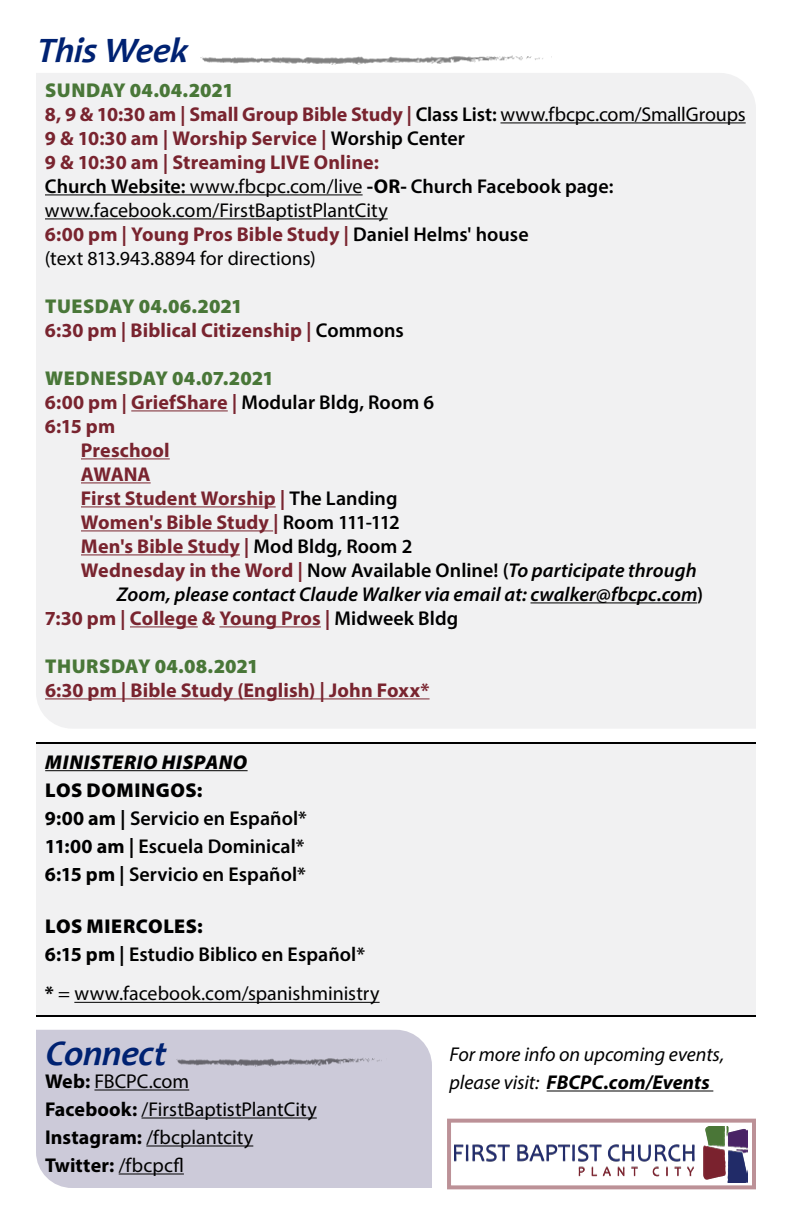
<style>
.page{position:relative;width:792px;height:1224px;background:#fff}
.page>*{position:absolute;margin:0;border:0;box-sizing:border-box;transform-origin:0 0}
.t1{font:italic 700 36px "Candara";color:#002272}
.t2{font:700 20px/24px "Myriad Pro";letter-spacing:.005em;color:#79242f}
.t3{font:600 20px/28px "Myriad Pro";letter-spacing:.005em;color:#000}
.t4{font:20px/28px "Myriad Pro";color:#000}
.t5{font:italic 600 20px "Myriad Pro";letter-spacing:.005em;color:#000}
.t6{font:italic 20px/28px "Myriad Pro";color:#000}
.t7{font:900 20px "Myriad Pro";letter-spacing:.01em;color:#497738}
.t8{font:italic 900 20px "Myriad Pro";letter-spacing:.03em;color:#000}
.s1{font-weight:900;color:#497738}
.s2{font-weight:600;color:#000}
.s3{font-weight:400;color:#000}
.s4{color:#000}
.s5{font-weight:700;color:#79242f}
.s6{font-style:italic}
.s7{font-style:normal}
.s8{font-weight:900}
.s9{font-weight:700}
</style>
<div class="page">
<img style="left:454px;top:1126px;width:294px;height:56px">
<div style="left:36px;top:1030px;width:396px;height:158px;background:#cccad9"></div>
<hr style="left:94px;top:1089px;width:95px;height:1px;background:#000">
<hr style="left:141px;top:1117px;width:176px;height:1px;background:#000">
<hr style="left:146px;top:1145px;width:107px;height:1px;background:#000">
<hr style="left:119px;top:1173px;width:65px;height:1px;background:#000">
<img style="left:176px;top:1057px;width:211px;height:9px">
<hr style="left:547px;top:1090px;width:166px;height:1px;background:#000">
<div style="left:36px;top:73px;width:720px;height:655px;background:#f1f1f2"></div>
<hr style="left:500px;top:122px;width:246px;height:1px;background:#000">
<hr style="left:45px;top:194px;width:318px;height:1px;background:#000">
<hr style="left:45px;top:218px;width:343px;height:1px;background:#000">
<hr style="left:131px;top:410px;width:97px;height:1px;background:#79242f">
<hr style="left:81px;top:458px;width:89px;height:1px;background:#79242f">
<hr style="left:81px;top:482px;width:70px;height:1px;background:#79242f">
<hr style="left:81px;top:506px;width:195px;height:1px;background:#79242f">
<hr style="left:81px;top:530px;width:192px;height:1px;background:#79242f">
<hr style="left:81px;top:554px;width:159px;height:1px;background:#79242f">
<hr style="left:531px;top:602px;width:166px;height:1px;background:#000">
<hr style="left:130px;top:626px;width:68px;height:1px;background:#79242f">
<hr style="left:219px;top:626px;width:102px;height:1px;background:#79242f">
<hr style="left:45px;top:698px;width:385px;height:1px;background:#79242f">
<img style="left:200px;top:55px;width:352px;height:9px">
<div style="left:36px;top:742px;width:720px;height:273px;background:#f1f1f2"></div>
<hr style="left:36px;top:1015px;width:720px;height:2px;background:#000">
<hr style="left:36px;top:742px;width:720px;height:2px;background:#000">
<hr style="left:45px;top:770px;width:203px;height:1px;background:#000">
<hr style="left:74px;top:1002px;width:306px;height:1px;background:#000">
<h1 class="t1" style="left:36px;top:28px;width:158px">This Week</h1>
<p class="t2" style="left:45px;top:78px;width:702px"><span class="s1">SUNDAY 04.04.2021<br></span>8, 9 &amp; 10:30 am | Small Group Bible Study | <span class="s2">Class List:</span> <span class="s3">www.fbcpc.com/SmallGroups </span>9 &amp; 10:30 am | Worship Service | <span class="s2">Worship Center<br></span>9 &amp; 10:30 am | Streaming LIVE Online:<br><span class="s2">Church Website:</span> <span class="s3">www.fbcpc.com/live</span> <span class="s4">-OR-</span> <span class="s2">Church Facebook page: </span><span class="s3">www.facebook.com/FirstBaptistPlantCity<br></span>6:00 pm | Young Pros Bible Study | <span class="s2">Daniel Helms' house<br></span><span class="s3">(text 813.943.8894 for directions)</span></p>
<p class="t2" style="left:45px;top:294px;width:360px"><span class="s1">TUESDAY 04.06.2021<br></span>6:30 pm | Biblical Citizenship | <span class="s2">Commons</span></p>
<p class="t7" style="left:45px;top:365px;width:230px">WEDNESDAY 04.07.2021</p>
<p class="t2" style="left:45px;top:390px;width:391px">6:00 pm | GriefShare | <span class="s2">Modular Bldg, Room 6</span></p>
<p class="t2" style="left:45px;top:414px;width:72px">6:15 pm</p>
<p class="t2" style="left:81px;top:438px;width:90px">Preschool</p>
<p class="t2" style="left:81px;top:462px;width:71px">AWANA</p>
<p class="t2" style="left:81px;top:486px;width:318px">First Student Worship | <span class="s2">The Landing</span></p>
<p class="t2" style="left:81px;top:510px;width:320px">Women's Bible Study | <span class="s2">Room 111-112</span></p>
<p class="t2" style="left:81px;top:534px;width:333px">Men's Bible Study | <span class="s2">Mod Bldg, Room 2</span></p>
<p class="t3" style="left:81px;top:556px;width:617px"><span class="s5">Wednesday in the Word |</span> Now Available Online! (<span class="s6">To participate through</span></p>
<p class="t5" style="left:117px;top:581px;width:588px">Zoom, please contact Claude Walker via email at: cwalker@fbcpc.com<span class="s7">)</span></p>
<p class="t2" style="left:45px;top:606px;width:415px">7:30 pm | College &amp; Young Pros | <span class="s2">Midweek Bldg</span></p>
<p class="t7" style="left:45px;top:653px;width:215px">THURSDAY 04.08.2021</p>
<p class="t2" style="left:45px;top:678px;width:386px">6:30 pm | Bible Study (English) | John Foxx*</p>
<p class="t8" style="left:45px;top:749px;width:204px">MINISTERIO HISPANO</p>
<p class="t3" style="left:45px;top:775px;width:263px"><span class="s8">LOS DOMINGOS:<br></span><span class="s9">9:00 am |</span> Servicio en Español*<br><span class="s9">11:00 am |</span> Escuela Dominical*<br><span class="s9">6:15 pm |</span> Servicio en Español*</p>
<p class="t3" style="left:45px;top:911px;width:322px"><span class="s8">LOS MIERCOLES:<br></span><span class="s9">6:15 pm |</span> Estudio Biblico en Español*</p>
<p class="t4" style="left:45px;top:979px;width:336px"><span class="s9">*</span> = www.facebook.com/spanishministry</p>
<h1 class="t1" style="left:45px;top:1031px;width:128px">Connect</h1>
<p class="t6" style="left:449px;top:1040px;width:277px">For more info on upcoming events, please visit: <span class="s9">FBCPC.com/Events</span></p>
<p class="t4" style="left:45px;top:1067px;width:273px"><span class="s9">Web:</span> FBCPC.com<br><span class="s9">Facebook:</span> /FirstBaptistPlantCity<br><span class="s9">Instagram:</span> /fbcplantcity<br><span class="s9">Twitter:</span> /fbcpcfl</p>
</div>
